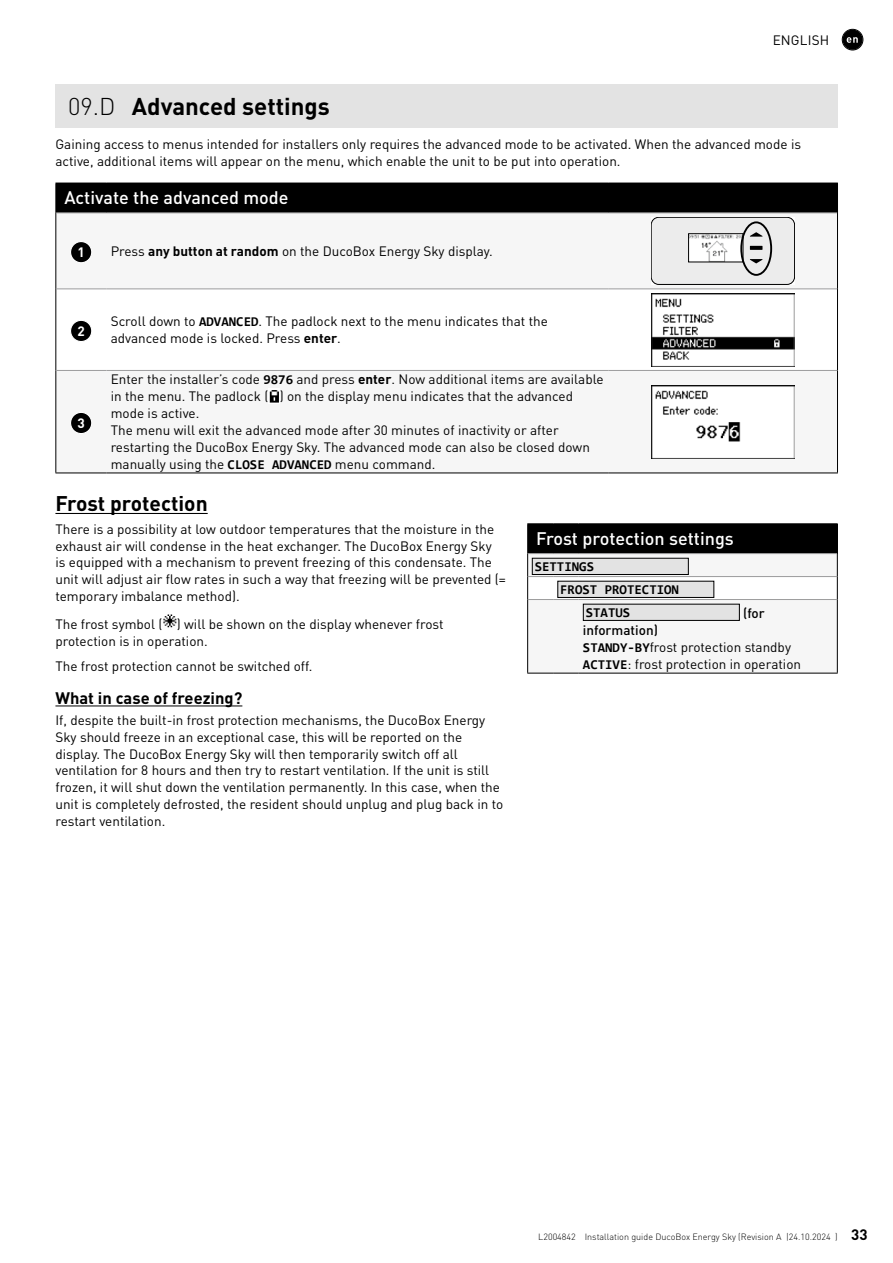
<style>
.page{position:relative;width:893px;height:1263px;background:#fff}
.page>*{position:absolute;margin:0;border:0;box-sizing:border-box;transform-origin:0 0}
.t1{font:700 24px "DINOT";color:#000}
.t2{font:700 21px "DINOT";color:#000}
.t3{font:500 18px "DINOT";color:#fff}
.t4{font:700 16.5px "DINOT";color:#000}
.t5{font:700 15px "DINOT";color:#000}
.t6{font:13.5px/16.8px "DINOT";color:#000}
.t7{font:700 13.5px "Consolas";color:#000}
.t8{font:500 13.5px "DINOT";color:#000}
.t9{font:700 13.5px "DINOT";color:#fff}
.t10{font:300 9px "DINOT";color:#000}
.s1{font-weight:300}
.s2{font-weight:700}
.s3{font-family:"Consolas";font-weight:700}
.s4{font-weight:500}
</style>
<div class="page">
<div style="left:842px;top:30px;width:21px;height:20px;background:#000;border-radius:50%"></div>
<svg style="left:847px;top:37px;width:11px;height:6px"></svg>
<div style="left:842px;top:29px;width:21px;height:21px;border:1px solid #000;border-radius:50%"></div>
<div style="left:55px;top:84px;width:783px;height:44px;background:#e3e3e3"></div>
<div style="left:56px;top:183px;width:781px;height:30px;background:#000"></div>
<div style="left:56px;top:214px;width:781px;height:259px;background:#f6f6f6"></div>
<svg style="left:56px;top:290px;width:781px;height:80px"></svg>
<hr style="left:55px;top:183px;width:1px;height:30px;background:#000">
<hr style="left:837px;top:183px;width:1px;height:30px;background:#000">
<hr style="left:55px;top:213px;width:1px;height:76px;background:#000">
<hr style="left:837px;top:213px;width:1px;height:76px;background:#000">
<hr style="left:55px;top:289px;width:1px;height:81px;background:#000">
<hr style="left:837px;top:289px;width:1px;height:81px;background:#000">
<hr style="left:55px;top:370px;width:1px;height:103px;background:#000">
<hr style="left:837px;top:370px;width:1px;height:103px;background:#000">
<hr style="left:56px;top:213px;width:50px;height:1px;background:#9c9c9d">
<hr style="left:106px;top:213px;width:502px;height:1px;background:#9c9c9d">
<hr style="left:608px;top:213px;width:229px;height:1px;background:#9c9c9d">
<hr style="left:56px;top:289px;width:50px;height:1px;background:#9c9c9d">
<hr style="left:106px;top:289px;width:502px;height:1px;background:#9c9c9d">
<hr style="left:608px;top:289px;width:229px;height:1px;background:#9c9c9d">
<hr style="left:56px;top:370px;width:50px;height:1px;background:#9c9c9d">
<hr style="left:106px;top:370px;width:502px;height:1px;background:#9c9c9d">
<hr style="left:608px;top:370px;width:229px;height:1px;background:#9c9c9d">
<hr style="left:55px;top:473px;width:51px;height:1px;background:#000">
<hr style="left:106px;top:473px;width:502px;height:1px;background:#000">
<hr style="left:608px;top:473px;width:230px;height:1px;background:#000">
<div style="left:71px;top:242px;width:21px;height:21px;background:#000;border-radius:50%"></div>
<div style="left:70px;top:241px;width:22px;height:22px;border:1px solid #fff;border-radius:50%"></div>
<div style="left:651px;top:217px;width:144px;height:67px;background:#ececec;border-radius:8px"></div>
<div style="left:651px;top:217px;width:144px;height:68px;border:1px solid #000;border-radius:8px"></div>
<img style="left:690px;top:235px;width:51px;height:25px">
<div style="left:688px;top:233px;width:55px;height:29px;border:1px solid #000"></div>
<svg style="left:750px;top:246px;width:12px;height:4px"></svg>
<svg style="left:750px;top:232px;width:13px;height:5px"></svg>
<svg style="left:750px;top:259px;width:13px;height:4px"></svg>
<div style="left:740px;top:221px;width:32px;height:55px;border:2px solid #000;border-radius:50%"></div>
<div style="left:71px;top:320px;width:21px;height:22px;background:#000;border-radius:50%"></div>
<div style="left:70px;top:320px;width:22px;height:22px;border:1px solid #fff;border-radius:50%"></div>
<img style="left:651px;top:293px;width:144px;height:73px">
<div style="left:71px;top:412px;width:21px;height:22px;background:#000;border-radius:50%"></div>
<div style="left:70px;top:412px;width:22px;height:22px;border:1px solid #fff;border-radius:50%"></div>
<img style="left:268px;top:389px;width:12px;height:14px">
<img style="left:651px;top:385px;width:144px;height:73px">
<hr style="left:55px;top:513px;width:153px;height:1px;background:#000">
<hr style="left:55px;top:705px;width:187px;height:1px;background:#000">
<img style="left:163px;top:614px;width:14px;height:14px">
<div style="left:528px;top:524px;width:309px;height:30px;background:#000"></div>
<hr style="left:527px;top:524px;width:1px;height:30px;background:#000">
<svg style="left:527px;top:523px;width:52px;height:1px"></svg>
<hr style="left:579px;top:523px;width:259px;height:1px;background:#000">
<hr style="left:837px;top:524px;width:1px;height:30px;background:#000">
<svg style="left:527px;top:553px;width:311px;height:121px"></svg>
<hr style="left:579px;top:599px;width:258px;height:1px;background:#9c9c9d">
<div style="left:532px;top:558px;width:156px;height:16px;background:#e3e3e3"></div>
<div style="left:532px;top:558px;width:157px;height:17px;border:1px solid #000"></div>
<div style="left:558px;top:581px;width:156px;height:16px;background:#e3e3e3"></div>
<div style="left:557px;top:581px;width:157px;height:17px;border:1px solid #000"></div>
<div style="left:583px;top:604px;width:156px;height:16px;background:#e3e3e3"></div>
<div style="left:583px;top:604px;width:157px;height:17px;border:1px solid #000"></div>
<p class="t6" style="left:773px;top:31px;width:58px">ENGLISH</p>
<h1 class="t1" style="left:68px;top:90px;width:263px"><span class="s1">09.D</span> Advanced settings</h1>
<p class="t6" style="left:55px;top:135px;width:747px">Gaining access to menus intended for installers only requires the advanced mode to be activated. When the advanced mode is active, additional items will appear on the menu, which enable the unit to be put into operation.</p>
<h3 class="t3" style="left:64px;top:186px;width:226px">Activate the advanced mode</h3>
<p class="t9" style="left:77px;top:243px;width:9px">1</p>
<p class="t6" style="left:111px;top:242px;width:381px">Press <span class="s2">any button at random</span> on the DucoBox Energy Sky display.</p>
<p class="t9" style="left:77px;top:322px;width:9px">2</p>
<p class="t6" style="left:111px;top:312px;width:439px">Scroll down to <span class="s3">ADVANCED</span>. The padlock next to the menu indicates that the advanced mode is locked. Press <span class="s2">enter</span>.</p>
<p class="t6" style="left:111px;top:370px;width:494px">Enter the installer’s code <span class="s3">9876</span> and press <span class="s2">enter</span>. Now additional items are available in the menu. The padlock ( ) on the display menu indicates that the advanced mode is active.<br>The menu will exit the advanced mode after 30 minutes of inactivity or after restarting the DucoBox Energy Sky. The advanced mode can also be closed down manually using the <span class="s3">CLOSE ADVANCED</span> menu command.</p>
<h2 class="t2" style="left:55px;top:489px;width:154px">Frost protection</h2>
<p class="t6" style="left:55px;top:520px;width:452px">There is a possibility at low outdoor temperatures that the moisture in the exhaust air will condense in the heat exchanger. The DucoBox Energy Sky<br>is equipped with a mechanism to prevent freezing of this condensate. The unit will adjust air flow rates in such a way that freezing will be prevented (= temporary imbalance method).</p>
<p class="t6" style="left:55px;top:615px;width:390px">The frost symbol ( ) will be shown on the display whenever frost protection is in operation.</p>
<p class="t6" style="left:55px;top:657px;width:256px">The frost protection cannot be switched off.</p>
<p class="t4" style="left:55px;top:686px;width:188px">What in case of freezing?</p>
<p class="t6" style="left:55px;top:711px;width:449px">If, despite the built-in frost protection mechanisms, the DucoBox Energy Sky should freeze in an exceptional case, this will be reported on the display. The DucoBox Energy Sky will then temporarily switch off all ventilation for 8 hours and then try to restart ventilation. If the unit is still frozen, it will shut down the ventilation permanently. In this case, when the unit is completely defrosted, the resident should unplug and plug back in to restart ventilation.</p>
<p class="t9" style="left:77px;top:414px;width:9px">3</p>
<h3 class="t3" style="left:536px;top:526px;width:199px">Frost protection settings</h3>
<p class="t7" style="left:535px;top:558px;width:61px">SETTINGS</p>
<p class="t7" style="left:560px;top:581px;width:120px">FROST PROTECTION</p>
<p class="t7" style="left:586px;top:604px;width:46px">STATUS</p>
<p class="t8" style="left:743px;top:604px;width:23px">(for</p>
<p class="t6" style="left:583px;top:621px;width:220px"><span class="s4">information)<br></span><span class="s3">STANDY-BY</span>frost protection standby<br><span class="s3">ACTIVE</span>: frost protection in operation</p>
<p class="t10" style="left:538px;top:1230px;width:301px">L2004842 Installation guide DucoBox Energy Sky (Revision A |24.10.2024 )</p>
<p class="t5" style="left:851px;top:1224px;width:18px">33</p>
</div>
